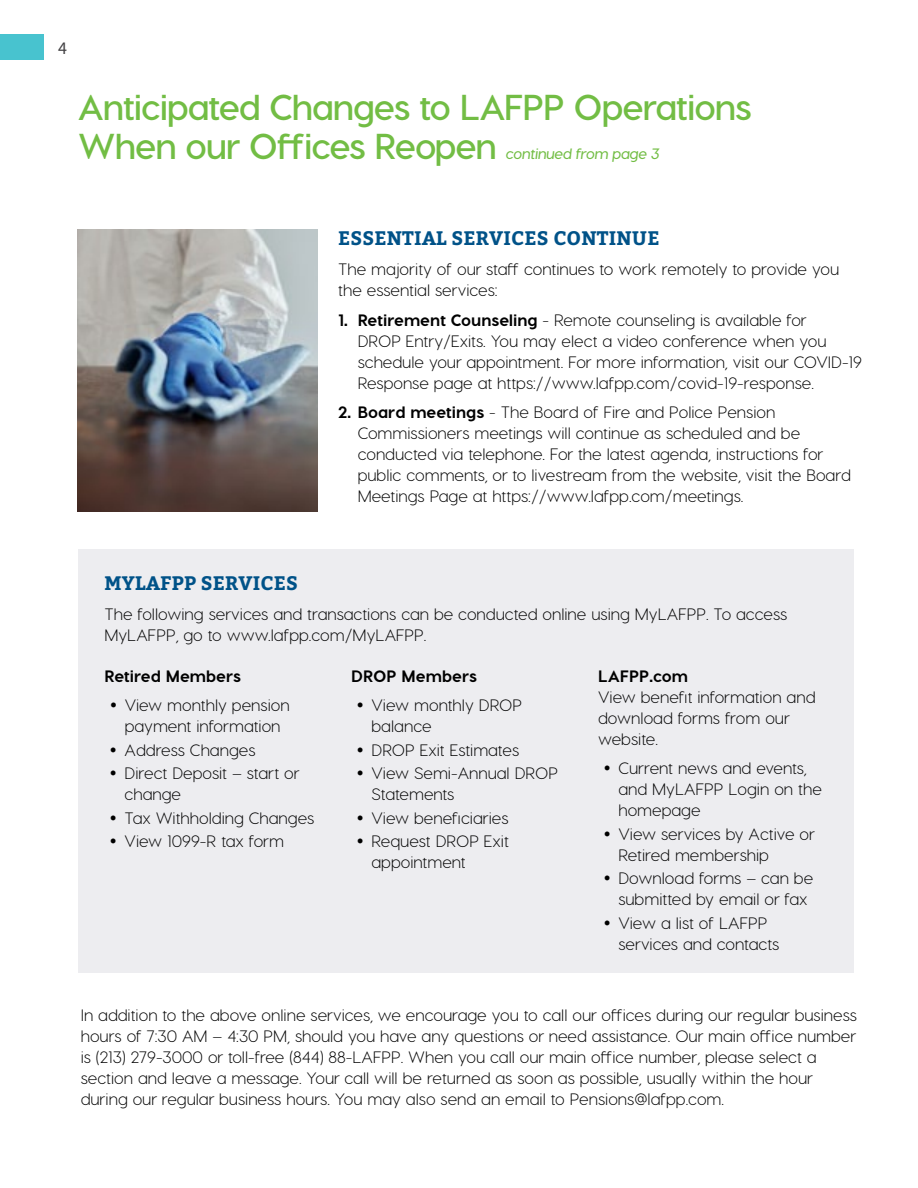
<style>
.page{position:relative;width:918px;height:1188px;background:#fff}
.page>*{position:absolute;margin:0;border:0;box-sizing:border-box;transform-origin:0 0}
.t1{font:700 36px/39px "Visby CF";letter-spacing:-.03em;color:#72bd44}
.t2{font:700 19.5px "Bitter";letter-spacing:.01em;color:#005288}
.t3{font:18px "Source Sans Pro";color:#414042}
.t4{font:300 16.5px/21px "Visby CF";color:#000}
.t5{font:800 16.5px "Visby CF";color:#000}
.t6{font:italic 600 15px "Visby CF";letter-spacing:-.02em;color:#72bd44}
.s1{font-weight:800}
</style>
<div class="page">
<div style="left:78px;top:549px;width:776px;height:424px;background:#ededf0"></div>
<img style="left:78px;top:230px;width:239px;height:282px">
<div style="left:0;top:35px;width:44px;height:25px;background:#48c3cf"></div>
<p class="t3" style="left:58px;top:37px;width:10px">4</p>
<h1 class="t1" style="left:78px;top:87px;width:675px">Anticipated Changes to LAFPP Operations<br>When our Offices Reopen</h1>
<p class="t6" style="left:506px;top:144px;width:156px">continued from page 3</p>
<p class="t2" style="left:338px;top:223px;width:13px">ESSENTIAL</p>
<p class="t2" style="left:452px;top:223px;width:14px">SER</p>
<p class="t2" style="left:489px;top:223px;width:27px">VICES</p>
<p class="t2" style="left:553px;top:223px;width:15px">CONTINUE</p>
<p class="t4" style="left:338px;top:258px;width:502px">The majority of our staff continues to work remotely to provide you the essential services:</p>
<p class="t4" style="left:358px;top:309px;width:506px;text-indent:-20px"><span class="s1">1. Retirement Counseling</span> - Remote counseling is available for<br>DROP Entry/Exits. You may elect a video conference when you schedule your appointment. For more information, visit our COVID-19<br>Response page at https://www.lafpp.com/covid-19-response.</p>
<p class="t4" style="left:358px;top:402px;width:495px;text-indent:-20px"><span class="s1">2. Board meetings</span> - The Board of Fire and Police Pension Commissioners meetings will continue as scheduled and be conducted via telephone. For the latest agenda, instructions for public comments, or to livestream from the website, visit the Board Meetings Page at https://www.lafpp.com/meetings.</p>
<p class="t2" style="left:105px;top:568px;width:44px">MYLAFPP</p>
<p class="t2" style="left:201px;top:568px;width:99px">SERVICES</p>
<p class="t4" style="left:104px;top:604px;width:684px">The following services and transactions can be conducted online using MyLAFPP. To access<br>MyLAFPP, go to www.lafpp.com/MyLAFPP.</p>
<p class="t5" style="left:104px;top:665px;width:138px">Retired Members</p>
<p class="t4" style="left:110px;top:695px;width:182px;text-align:center">• View monthly pension payment information</p>
<p class="t4" style="left:110px;top:739px;width:147px">• Address Changes</p>
<p class="t4" style="left:125px;top:763px;width:177px;text-indent:-15px">• Direct Deposit – start or change</p>
<p class="t4" style="left:110px;top:807px;width:206px">• Tax Withholding Changes</p>
<p class="t4" style="left:110px;top:831px;width:176px">• View 1099-R tax form</p>
<p class="t5" style="left:351px;top:665px;width:127px">DROP Members</p>
<p class="t4" style="left:372px;top:695px;width:152px;text-indent:-15px">• View monthly DROP balance</p>
<p class="t4" style="left:357px;top:739px;width:164px">• DROP Exit Estimates</p>
<p class="t4" style="left:372px;top:763px;width:188px;text-indent:-15px">• View Semi-Annual DROP<br>Statements</p>
<p class="t4" style="left:356px;top:807px;width:154px">• View beneficiaries</p>
<p class="t4" style="left:371px;top:831px;width:139px;text-indent:-15px">• Request DROP Exit appointment</p>
<p class="t5" style="left:598px;top:665px;width:91px">LAFPP.com</p>
<p class="t4" style="left:598px;top:686px;width:219px">View benefit information and download forms from our website.</p>
<p class="t4" style="left:618px;top:758px;width:205px;text-indent:-15px">• Current news and events, and MyLAFPP Login on the homepage</p>
<p class="t4" style="left:618px;top:823px;width:198px;text-indent:-15px">• View services by Active or<br>Retired membership</p>
<p class="t4" style="left:603px;top:868px;width:211px;text-align:center">• Download forms – can be submitted by email or fax</p>
<p class="t4" style="left:618px;top:912px;width:162px;text-indent:-15px">• View a list of LAFPP services and contacts</p>
<p class="t4" style="left:81px;top:1004px;width:778px">In addition to the above online services, we encourage you to call our offices during our regular business hours of 7:30 AM – 4:30 PM, should you have any questions or need assistance. Our main office number is (213) 279-3000 or toll-free (844) 88-LAFPP. When you call our main office number, please select a section and leave a message. Your call will be returned as soon as possible, usually within the hour during our regular business hours. You may also send an email to Pensions@lafpp.com.</p>
</div>
